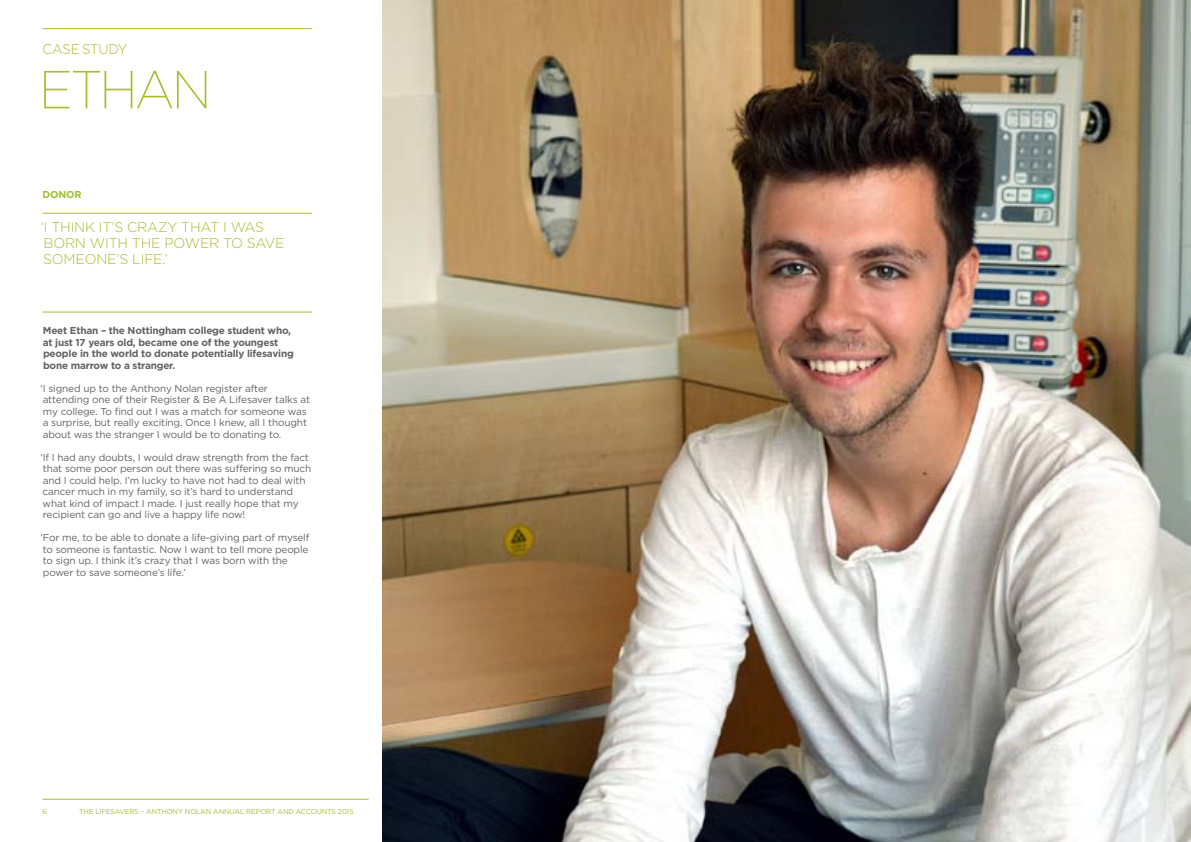
<style>
.page{position:relative;width:1191px;height:842px;background:#fff}
.page>*{position:absolute;margin:0;border:0;box-sizing:border-box;transform-origin:0 0}
.t1{font:200 53.6px "Gotham";color:#a1c030;scale:.95 1}
.t2{font:300 14px/16px "Gotham";letter-spacing:-.015em;color:#a1c030}
.t3{font:300 14px "Gotham";letter-spacing:-.015em;color:#a1c030;scale:.95 1}
.t4{font:10px/11.5px "Gotham";letter-spacing:-.015em;color:#636366}
.t5{font:700 10px/11.5px "Gotham";letter-spacing:-.02em;color:#636366}
.t6{font:700 10px "Gotham";color:#a1c030}
.t7{font:7px "Gotham";letter-spacing:-.015em;color:#a1c030}
</style>
<div class="page">
<img style="left:383px;top:0;width:808px;height:842px">
<hr style="left:43px;top:28px;width:269px;height:1px;background:#a1c030">
<hr style="left:43px;top:213px;width:269px;height:1px;background:#a1c030">
<hr style="left:43px;top:312px;width:269px;height:1px;background:#a1c030">
<hr style="left:43px;top:799px;width:326px;height:1px;background:#a1c030">
<h2 class="t3" style="left:43px;top:40px;width:91px">CASE STUDY</h2>
<h1 class="t1" style="left:39px;top:56px;width:183px">Ethan</h1>
<p class="t6" style="left:43px;top:188px;width:41px">Donor</p>
<h2 class="t2" style="left:41px;top:219px;width:107px">‘I THI NK IT’S CRAZ</h2>
<h2 class="t2" style="left:43px;top:219px;width:243px;text-indent:124px">Y THAT I WAS<br>BORN WITH TH E POWER TO SAVE<br>SOM EONE’S LIFE.’</h2>
<p class="t5" style="left:43px;top:325px;width:252px">Meet Ethan – the Nottingham college student who, at just 17 years old, became one of the youngest people in the world to donate potentially lifesaving bone marrow to a stranger.</p>
<p class="t4" style="left:41px;top:382px;width:271px">‘I signed up to the Anthony Nolan register after attending one of their Register &amp; Be A Lifesaver talks at my college. To find out I was a match for someone was a surprise, but really exciting. Once I knew, all I thought about was the stranger I would be to donating to.</p>
<p class="t4" style="left:41px;top:451px;width:272px">‘If I had any doubts, I would draw strength from the fact that some poor person out there was suffering so much and I could help. I’m lucky to have not had to deal with cancer much in my family, so it’s hard to understand what kind of impact I made. I just really hope that my recipient can go and live a happy life now!</p>
<p class="t4" style="left:41px;top:531px;width:270px">‘For me, to be able to donate a life-giving part of myself to someone is fantastic. Now I want to tell more people to sign up. I think it’s crazy that I was born with the power to save someone’s life.’</p>
<p class="t7" style="left:43px;top:807px;width:6px">6</p>
<p class="t7" style="left:79px;top:807px;width:22px">THE LIFESA</p>
<p class="t7" style="left:120px;top:807px;width:11px">VERS</p>
<p class="t7" style="left:141px;top:807px;width:62px">– ANTHONY NOLAN</p>
<p class="t7" style="left:213px;top:807px;width:89px">Annual Report and Acco</p>
<p class="t7" style="left:317px;top:807px;width:38px">unts 2015</p>
</div>
